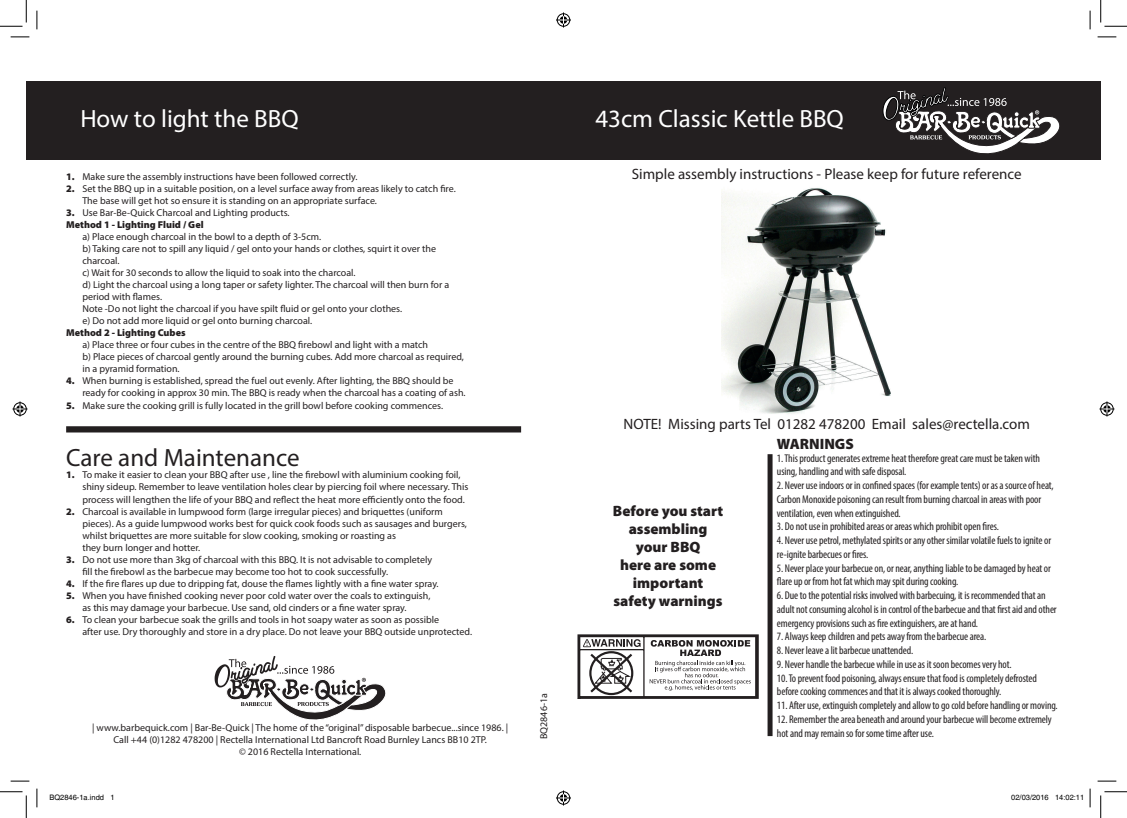
<style>
.page{position:relative;width:1127px;height:818px;background:#fff}
.page>*{position:absolute;margin:0;border:0;box-sizing:border-box;transform-origin:0 0}
.t1{font:25px "Myriad Pro";color:#fff}
.t2{font:25px "Myriad Pro";color:#231f20}
.t3{font:15px "Myriad Pro";color:#231f20}
.t4{font:900 15px/18px "Myriad Pro";color:#231f20;text-align:center}
.t5{font:condensed 11.25px/13.8px "Myriad Pro";letter-spacing:-.01em;color:#231f20}
.t6{font:10px/12px "Myriad Pro";color:#231f20}
.t7{font:900 10px "Myriad Pro";color:#231f20}
.t8{font:7.5px "Helvetica";color:#000}
.s1{font-weight:900}
</style>
<div class="page">
<img style="left:721px;top:188px;width:170px;height:226px">
<svg style="left:577px;top:634px;width:181px;height:65px"></svg>
<div style="left:563px;top:82px;width:537px;height:78px;background:#231f20"></div>
<svg style="left:882px;top:87px;width:177px;height:67px"></svg>
<div style="left:767px;top:454px;width:5px;height:282px;background:#231f20"></div>
<div style="left:26px;top:82px;width:537px;height:78px;background:#231f20"></div>
<div style="left:66px;top:426px;width:455px;height:6px;background:#231f20"></div>
<svg style="left:214px;top:656px;width:172px;height:64px"></svg>
<svg style="left:11px;top:36px;width:18px;height:2px"></svg>
<svg style="left:1097px;top:36px;width:18px;height:2px"></svg>
<svg style="left:11px;top:780px;width:18px;height:2px"></svg>
<svg style="left:1097px;top:780px;width:18px;height:2px"></svg>
<svg style="left:36px;top:11px;width:2px;height:18px"></svg>
<svg style="left:36px;top:788px;width:2px;height:19px"></svg>
<svg style="left:1089px;top:11px;width:1px;height:18px"></svg>
<svg style="left:1089px;top:788px;width:1px;height:19px"></svg>
<svg style="left:0;top:0;width:27px;height:27px"></svg>
<svg style="left:0;top:791px;width:27px;height:27px"></svg>
<svg style="left:1100px;top:0;width:26px;height:27px"></svg>
<svg style="left:1100px;top:791px;width:26px;height:27px"></svg>
<svg style="left:556px;top:13px;width:15px;height:15px"></svg>
<svg style="left:556px;top:790px;width:15px;height:15px"></svg>
<svg style="left:13px;top:401px;width:15px;height:15px"></svg>
<svg style="left:1099px;top:401px;width:15px;height:15px"></svg>
<h1 class="t1" style="left:80px;top:103px;width:220px">How to light the BBQ</h1>
<p class="t6" style="left:66px;top:170px;width:293px"><span class="s1">1.</span> Make sure the assembly instructions have been followed correctly.</p>
<p class="t6" style="left:82px;top:182px;width:375px;text-indent:-16px"><span class="s1">2.</span> Set the BBQ up in a suitable position, on a level surface away from areas likely to catch fire.<br>The base will get hot so ensure it is standing on an appropriate surface.</p>
<p class="t6" style="left:66px;top:206px;width:225px"><span class="s1">3.</span> Use Bar-Be-Quick Charcoal and Lighting products.<br><span class="s1">Method 1 - Lighting Fluid / Gel</span></p>
<p class="t6" style="left:82px;top:230px;width:368px">a) Place enough charcoal in the bowl to a depth of 3-5cm.<br>b) Taking care not to spill any liquid / gel onto your hands or clothes, squirt it over the charcoal.<br>c) Wait for 30 seconds to allow the liquid to soak into the charcoal.<br>d) Light the charcoal using a long taper or safety lighter. The charcoal will then burn for a period with flames.<br>Note -Do not light the charcoal if you have spilt fluid or gel onto your clothes.<br>e) Do not add more liquid or gel onto burning charcoal.</p>
<p class="t7" style="left:66px;top:326px;width:121px">Method 2 - Lighting Cubes</p>
<p class="t6" style="left:82px;top:338px;width:383px">a) Place three or four cubes in the centre of the BBQ firebowl and light with a match<br>b) Place pieces of charcoal gently around the burning cubes. Add more charcoal as required, in a pyramid formation.</p>
<p class="t6" style="left:82px;top:374px;width:384px;text-indent:-16px"><span class="s1">4.</span> When burning is established, spread the fuel out evenly. After lighting, the BBQ should be ready for cooking in approx 30 min. The BBQ is ready when the charcoal has a coating of ash.</p>
<p class="t6" style="left:66px;top:400px;width:378px"><span class="s1">5.</span> Make sure the cooking grill is fully located in the grill bowl before cooking commences.</p>
<h1 class="t2" style="left:66px;top:443px;width:235px">Care and Maintenance</h1>
<p class="t6" style="left:82px;top:469px;width:387px;text-indent:-16px"><span class="s1">1.</span> To make it easier to clean your BBQ after use , line the firebowl with aluminium cooking foil, shiny sideup. Remember to leave ventilation holes clear by piercing foil where necessary. This process will lengthen the life of your BBQ and reflect the heat more efficiently onto the food.</p>
<p class="t6" style="left:82px;top:505px;width:386px;text-indent:-16px"><span class="s1">2.</span> Charcoal is available in lumpwood form (large irregular pieces) and briquettes (uniform pieces). As a guide lumpwood works best for quick cook foods such as sausages and burgers, whilst briquettes are more suitable for slow cooking, smoking or roasting as<br>they burn longer and hotter.</p>
<p class="t6" style="left:82px;top:553px;width:351px;text-indent:-16px"><span class="s1">3.</span> Do not use more than 3kg of charcoal with this BBQ. It is not advisable to completely fill the firebowl as the barbecue may become too hot to cook successfully.</p>
<p class="t6" style="left:66px;top:577px;width:374px"><span class="s1">4.</span> If the fire flares up due to dripping fat, douse the flames lightly with a fine water spray.</p>
<p class="t6" style="left:82px;top:589px;width:349px;text-indent:-16px"><span class="s1">5.</span> When you have finished cooking never poor cold water over the coals to extinguish, as this may damage your barbecue. Use sand, old cinders or a fine water spray.</p>
<p class="t6" style="left:82px;top:613px;width:391px;text-indent:-16px"><span class="s1">6.</span> To clean your barbecue soak the grills and tools in hot soapy water as soon as possible<br>after use. Dry thoroughly and store in a dry place. Do not leave your BBQ outside unprotected.</p>
<p class="t6" style="left:92px;top:722px;width:417px;text-align:center">| www.barbequick.com | Bar-Be-Quick | The home of the “original” disposable barbecue...since 1986. |<br>Call +44 (0)1282 478200 | Rectella International Ltd Bancroft Road Burnley Lancs BB10 2TP.<br>© 2016 Rectella International.</p>
<p class="t6" style="left:537px;top:739px;width:47px;rotate:-90deg">BQ2846-1a</p>
<h1 class="t1" style="left:595px;top:103px;width:250px">43cm Classic Kettle BBQ</h1>
<h2 class="t3" style="left:631px;top:165px;width:391px">Simple assembly instructions - Please keep for future reference</h2>
<h2 class="t3" style="left:623px;top:415px;width:408px">NOTE! Missing parts Tel 01282 478200 Email sales@rectella.com</h2>
<h2 class="t4" style="left:612px;top:501px;width:112px">Before you start assembling your BBQ<br>here are some important safety warnings</h2>
<h2 class="t4" style="left:776px;top:435px;width:78px">WARNINGS</h2>
<p class="t5" style="left:776px;top:451px;width:264px">1. This product generates extreme heat therefore great care must be taken with using, handling and with safe disposal.</p>
<p class="t5" style="left:776px;top:478px;width:278px">2. Never use indoors or in confined spaces (for example tents) or as a source of heat,<br>Carbon Monoxide poisoning can result from burning charcoal in areas with poor ventilation, even when extinguished.</p>
<p class="t5" style="left:776px;top:520px;width:223px">3. Do not use in prohibited areas or areas which prohibit open fires.</p>
<p class="t5" style="left:776px;top:533px;width:275px">4. Never use petrol, methylated spirits or any other similar volatile fuels to ignite or re-ignite barbecues or fires.</p>
<p class="t5" style="left:776px;top:561px;width:275px">5. Never place your barbecue on, or near, anything liable to be damaged by heat or flare up or from hot fat which may spit during cooking.</p>
<p class="t5" style="left:776px;top:588px;width:281px">6. Due to the potential risks involved with barbecuing, it is recommended that an adult not consuming alcohol is in control of the barbecue and that first aid and other emergency provisions such as fire extinguishers, are at hand.</p>
<p class="t5" style="left:776px;top:630px;width:211px">7. Always keep children and pets away from the barbecue area.</p>
<p class="t5" style="left:776px;top:643px;width:138px">8. Never leave a lit barbecue unattended.</p>
<p class="t5" style="left:776px;top:657px;width:236px">9. Never handle the barbecue while in use as it soon becomes very hot.</p>
<p class="t5" style="left:776px;top:671px;width:261px">10. To prevent food poisoning, always ensure that food is completely defrosted before cooking commences and that it is always cooked thoroughly.</p>
<p class="t5" style="left:776px;top:698px;width:282px">11. After use, extinguish completely and allow to go cold before handling or moving.</p>
<p class="t5" style="left:776px;top:712px;width:276px">12. Remember the area beneath and around your barbecue will become extremely hot and may remain so for some time after use.</p>
<p class="t8" style="left:49px;top:793px;width:67px">BQ2846-1a.indd 1</p>
<p class="t8" style="left:1010px;top:793px;width:74px">02/03/2016 14:02:11</p>
</div>
